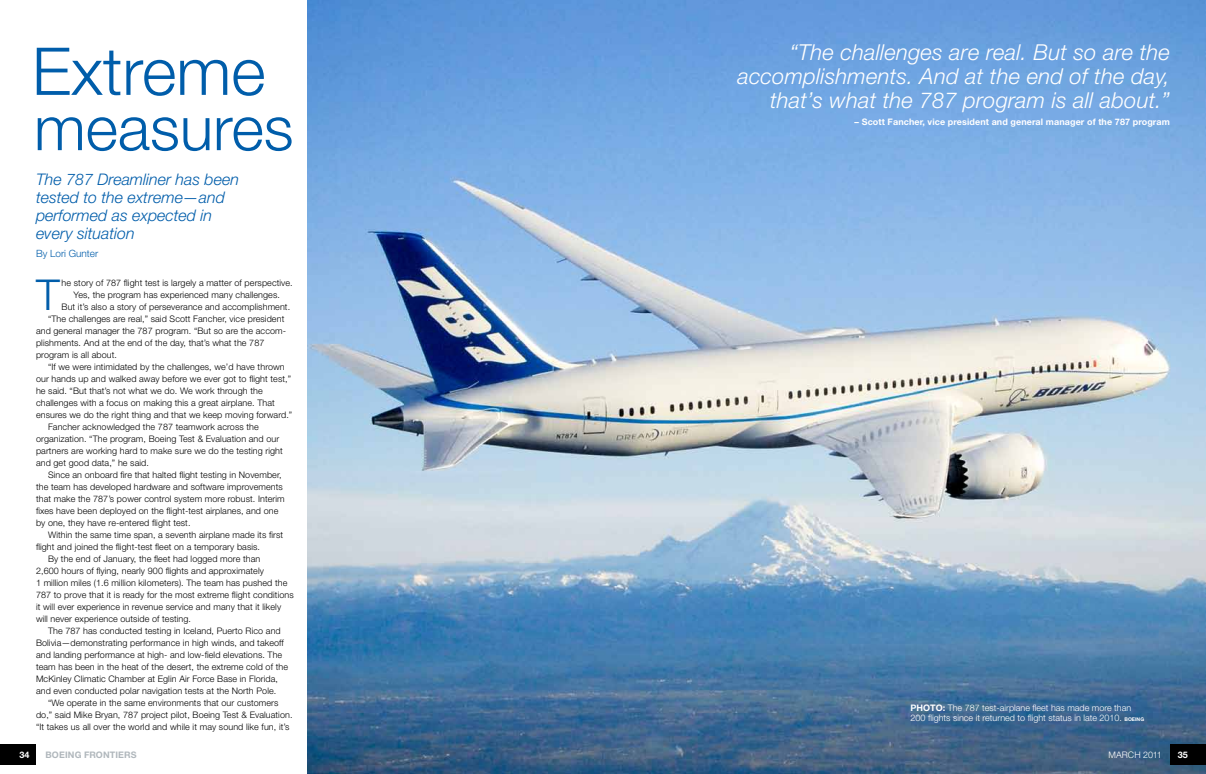
<style>
.page{position:relative;width:1206px;height:774px;background:#fff}
.page>*{position:absolute;margin:0;border:0;box-sizing:border-box;transform-origin:0 0}
.t1{font:300 66px "Helvetica Neue";color:#005daa}
.t2{font:300 62px "Helvetica Neue";color:#005daa}
.t3{font:300 42.6px "Helvetica Neue";color:#005daa}
.t4{font:italic 300 22px/24px "Helvetica Neue";letter-spacing:.01em;color:#fff;text-align:right}
.t5{font:italic 300 16px/18px "Helvetica Neue";color:#005daa}
.t6{font:300 10px "Helvetica Neue";color:#005daa}
.t7{font:300 9px "Helvetica Neue";letter-spacing:.01em;color:#000}
.t8{font:300 9px/10px "Helvetica Neue";color:#fff}
.t9{font:700 9px "Helvetica Neue";letter-spacing:.01em;color:#fff}
.t10{font:700 9px "Helvetica Neue";letter-spacing:.015em;color:#b0b7bc}
.s1{font-weight:700}
.s2{font-weight:700;font-size:5px}
</style>
<div class="page">
<div style="left:0;top:744px;width:36px;height:20px;background:#000"></div>
<img style="left:308px;top:0;width:898px;height:774px">
<div style="left:1170px;top:744px;width:36px;height:20px;background:#000"></div>
<h1 class="t1" style="left:32px;top:31px;width:235px">Extreme</h1>
<h2 class="t2" style="left:34px;top:90px;width:261px">measures</h2>
<h3 class="t5" style="left:36px;top:170px;width:205px">The 787 Dreamliner has been tested to the extreme—and performed as expected in every situation</h3>
<p class="t6" style="left:36px;top:247px;width:64px">By Lori Gunter</p>
<h3 class="t3" style="left:36px;top:269px;width:25px">T</h3>
<p class="t7" style="left:62px;top:277px;width:233px">he story of 787 flight test is largely a matter of perspective.</p>
<p class="t7" style="left:74px;top:289px;width:208px">Yes, the program has experienced many challenges.</p>
<p class="t7" style="left:62px;top:301px;width:230px">But it’s also a story of perseverance and accomplishment.</p>
<p class="t7" style="left:48px;top:313px;width:238px">“The challenges are real,” said Scott Fancher, vice president</p>
<p class="t7" style="left:36px;top:325px;width:252px">and general manager the 787 program. “But so are the accom-</p>
<p class="t7" style="left:36px;top:337px;width:230px">plishments. And at the end of the day, that’s what the 787</p>
<p class="t7" style="left:36px;top:349px;width:82px">program is all about.</p>
<p class="t7" style="left:48px;top:361px;width:238px">“If we were intimidated by the challenges, we’d have thrown</p>
<p class="t7" style="left:36px;top:373px;width:257px">our hands up and walked away before we ever got to flight test,”</p>
<p class="t7" style="left:36px;top:385px;width:228px">he said. “But that’s not what we do. We work through the</p>
<p class="t7" style="left:36px;top:397px;width:240px">challenges with a focus on making this a great airplane. That</p>
<p class="t7" style="left:36px;top:409px;width:258px">ensures we do the right thing and that we keep moving forward.”</p>
<p class="t7" style="left:48px;top:421px;width:212px">Fancher acknowledged the 787 teamwork across the</p>
<p class="t7" style="left:36px;top:433px;width:245px">organization. “The program, Boeing Test &amp; Evaluation and our</p>
<p class="t7" style="left:36px;top:445px;width:248px">partners are working hard to make sure we do the testing right</p>
<p class="t7" style="left:36px;top:457px;width:114px">and get good data,” he said.</p>
<p class="t7" style="left:48px;top:469px;width:235px">Since an onboard fire that halted flight testing in November,</p>
<p class="t7" style="left:36px;top:481px;width:248px">the team has developed hardware and software improvements</p>
<p class="t7" style="left:36px;top:493px;width:250px">that make the 787’s power control system more robust. Interim</p>
<p class="t7" style="left:36px;top:505px;width:244px">fixes have been deployed on the flight-test airplanes, and one</p>
<p class="t7" style="left:36px;top:517px;width:156px">by one, they have re-entered flight test.</p>
<p class="t7" style="left:48px;top:529px;width:237px">Within the same time span, a seventh airplane made its first</p>
<p class="t7" style="left:36px;top:541px;width:226px">flight and joined the flight-test fleet on a temporary basis.</p>
<p class="t7" style="left:48px;top:553px;width:214px">By the end of January, the fleet had logged more than</p>
<p class="t7" style="left:36px;top:565px;width:229px">2,600 hours of flying, nearly 900 flights and approximately</p>
<p class="t7" style="left:36px;top:577px;width:253px">1 million miles (1.6 million kilometers). The team has pushed the</p>
<p class="t7" style="left:36px;top:589px;width:259px">787 to prove that it is ready for the most extreme flight conditions</p>
<p class="t7" style="left:36px;top:601px;width:247px">it will ever experience in revenue service and many that it likely</p>
<p class="t7" style="left:36px;top:613px;width:157px">will never experience outside of testing.</p>
<p class="t7" style="left:48px;top:625px;width:234px">The 787 has conducted testing in Iceland, Puerto Rico and</p>
<p class="t7" style="left:36px;top:637px;width:249px">Bolivia—demonstrating performance in high winds, and takeoff</p>
<p class="t7" style="left:36px;top:649px;width:248px">and landing performance at high- and low-field elevations. The</p>
<p class="t7" style="left:36px;top:661px;width:254px">team has been in the heat of the desert, the extreme cold of the</p>
<p class="t7" style="left:36px;top:673px;width:244px">McKinley Climatic Chamber at Eglin Air Force Base in Florida,</p>
<p class="t7" style="left:36px;top:685px;width:242px">and even conducted polar navigation tests at the North Pole.</p>
<p class="t7" style="left:48px;top:697px;width:232px">“We operate in the same environments that our customers</p>
<p class="t7" style="left:36px;top:709px;width:258px">do,” said Mike Bryan, 787 project pilot, Boeing Test &amp; Evaluation.</p>
<p class="t7" style="left:36px;top:721px;width:255px">“It takes us all over the world and while it may sound like fun, it’s</p>
<p class="t9" style="left:20px;top:749px;width:12px">34</p>
<p class="t10" style="left:46px;top:749px;width:93px">BOEING FRONTIERS</p>
<h3 class="t4" style="left:737px;top:40px;width:434px">“The challenges are real. But so are the accomplishments. And at the end of the day, that’s what the 787 program is all about.”</h3>
<p class="t9" style="left:855px;top:116px;width:317px">– Scott Fancher, vice president and general manager of the 787 program</p>
<p class="t8" style="left:911px;top:703px;width:222px"><span class="s1">PHOTO:</span> The 787 test-airplane fleet has made more than<br>200 flights since it returned to flight status in late 2010. <span class="s2">Boeing</span></p>
<p class="t8" style="left:1109px;top:749px;width:55px">MARCH 2011</p>
<p class="t9" style="left:1178px;top:749px;width:12px">35</p>
</div>
